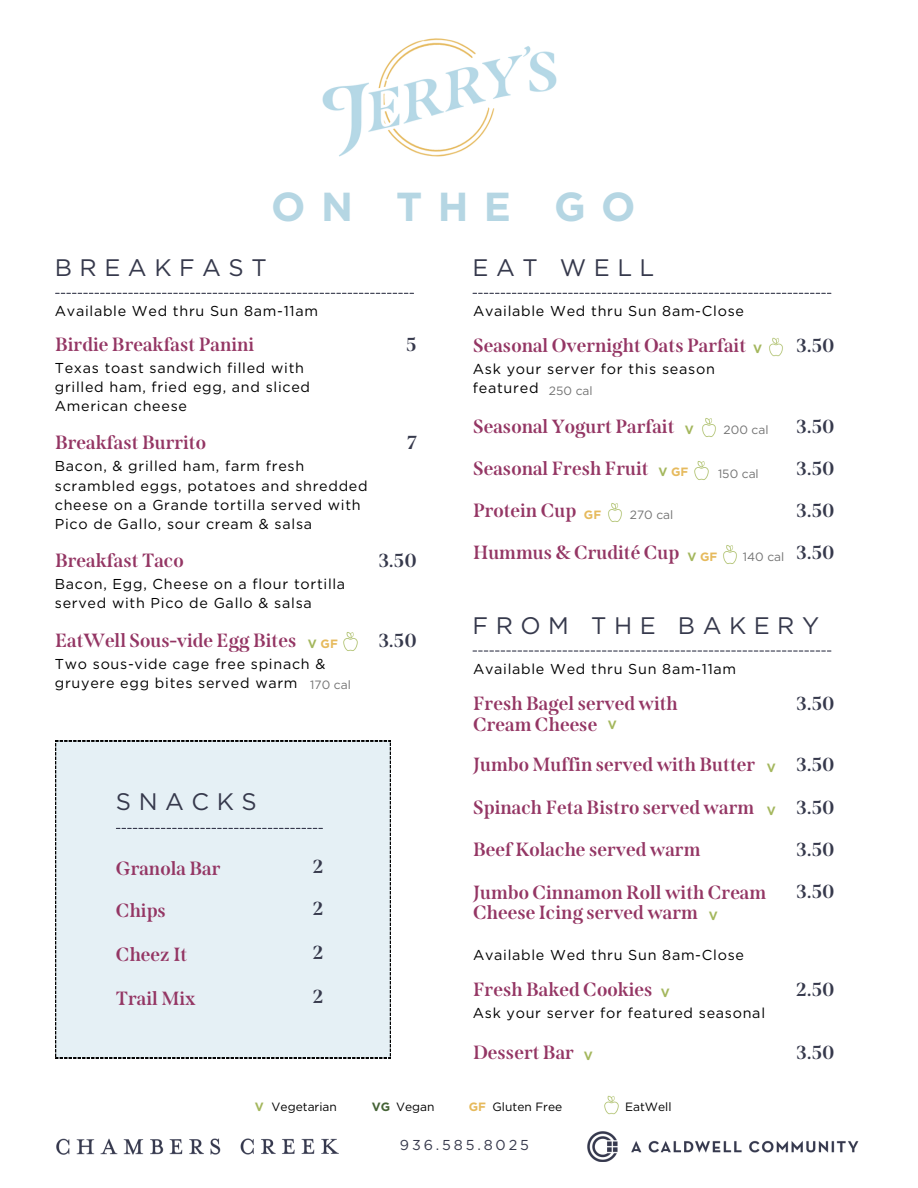
<style>
.page{position:relative;width:918px;height:1188px;background:#fff}
.page>*{position:absolute;margin:0;border:0;box-sizing:border-box;transform-origin:0 0}
.t1{font:700 40.5px "Gotham";letter-spacing:.38em;color:#b5d6e3}
.t2{font:23.85px "Gotham";letter-spacing:.315em;color:#36394c}
.t3{font:700 19.05px/20.2px "Span";color:#943664}
.t4{font:700 19.05px "Span";color:#36394c}
.t5{font:14.4px/19.2px "Gotham";letter-spacing:.05em;color:#000}
.t6{font:14.4px "Gotham";letter-spacing:.2em;color:#36394c}
.t7{font:12px "Gotham";color:#737373}
.t8{font:12px "Gotham";color:#000}
.t9{font:700 12px "Gotham";color:#e6ba5d}
.t10{font:700 12px "Gotham";color:#a4b75d}
.t11{font:700 12px "Gotham";color:#456336}
.s1{color:#a4b75d}
</style>
<div class="page">
<svg style="left:473px;top:293px;width:358px;height:1px"></svg>
<svg style="left:473px;top:650px;width:358px;height:2px"></svg>
<svg style="left:55px;top:293px;width:359px;height:1px"></svg>
<img style="left:322px;top:38px;width:235px;height:119px">
<img style="left:56px;top:1138px;width:283px;height:17px">
<img style="left:587px;top:1131px;width:272px;height:31px">
<img style="left:604px;top:1095px;width:15px;height:20px">
<img style="left:343px;top:632px;width:15px;height:19px">
<div style="left:55px;top:741px;width:335px;height:317px;background:#e5f0f5"></div>
<svg style="left:116px;top:828px;width:207px;height:1px"></svg>
<img style="left:769px;top:337px;width:14px;height:20px">
<img style="left:702px;top:418px;width:14px;height:19px">
<img style="left:694px;top:461px;width:15px;height:19px">
<img style="left:723px;top:545px;width:14px;height:19px">
<img style="left:608px;top:503px;width:14px;height:19px">
<h1 class="t1" style="left:271px;top:182px;width:366px">ON THE GO</h1>
<h2 class="t2" style="left:55px;top:253px;width:213px">BREAKFAST</h2>
<h5 class="t2" style="left:473px;top:253px;width:183px">EAT WELL</h5>
<p class="t5" style="left:55px;top:301px;width:265px">Available Wed thru Sun 8am-11am</p>
<p class="t5" style="left:473px;top:301px;width:272px">Available Wed thru Sun 8am-Close</p>
<h5 class="t3" style="left:55px;top:335px;width:201px">Birdie Breakfast Panini</h5>
<h4 class="t3" style="left:473px;top:336px;width:275px">Seasonal Overnight Oats Parfait</h4>
<h4 class="t4" style="left:406px;top:333px;width:12px">5</h4>
<h3 class="t10" style="left:753px;top:342px;width:10px">V</h3>
<h4 class="t5" style="left:55px;top:358px;width:257px">Texas toast sandwich filled with grilled ham, fried egg, and sliced<br>American cheese</h4>
<p class="t5" style="left:473px;top:359px;width:244px">Ask your server for this season featured</p>
<h3 class="t7" style="left:549px;top:383px;width:45px">250 cal</h3>
<h3 class="t3" style="left:55px;top:433px;width:152px">Breakfast Burrito</h3>
<p class="t4" style="left:407px;top:432px;width:11px">7</p>
<p class="t3" style="left:473px;top:416px;width:203px">Seasonal Yogurt Parfait</p>
<h4 class="t10" style="left:685px;top:422px;width:10px">V</h4>
<p class="t7" style="left:724px;top:423px;width:46px">200 cal</p>
<p class="t5" style="left:55px;top:457px;width:314px">Bacon, &amp; grilled ham, farm fresh scrambled eggs, potatoes and shredded cheese on a Grande tortilla served with Pico de Gallo, sour cream &amp; salsa</p>
<h4 class="t3" style="left:473px;top:459px;width:177px">Seasonal Fresh Fruit</h4>
<h3 class="t9" style="left:658px;top:465px;width:31px"><span class="s1">V</span> GF</h3>
<h6 class="t3" style="left:473px;top:501px;width:105px">Protein Cup</h6>
<h6 class="t9" style="left:584px;top:508px;width:19px">GF</h6>
<h3 class="t7" style="left:630px;top:507px;width:45px">270 cal</h3>
<h4 class="t7" style="left:718px;top:467px;width:42px">150 cal</h4>
<h5 class="t3" style="left:55px;top:551px;width:130px">Breakfast Taco</h5>
<h2 class="t4" style="left:379px;top:549px;width:40px">3.50</h2>
<h5 class="t3" style="left:473px;top:543px;width:208px">Hummus &amp; Crudité Cup</h5>
<p class="t9" style="left:687px;top:549px;width:31px"><span class="s1">V</span> GF</p>
<p class="t7" style="left:743px;top:549px;width:43px">140 cal</p>
<h4 class="t5" style="left:55px;top:574px;width:292px">Bacon, Egg, Cheese on a flour tortilla served with Pico de Gallo &amp; salsa</h4>
<h4 class="t4" style="left:797px;top:334px;width:40px">3.50</h4>
<p class="t4" style="left:797px;top:415px;width:40px">3.50</p>
<h4 class="t4" style="left:797px;top:457px;width:40px">3.50</h4>
<h4 class="t4" style="left:797px;top:499px;width:40px">3.50</h4>
<h3 class="t4" style="left:797px;top:542px;width:40px">3.50</h3>
<p class="t3" style="left:55px;top:630px;width:243px">EatWell Sous-vide Egg Bites</p>
<p class="t9" style="left:308px;top:637px;width:31px"><span class="s1">V</span> GF</p>
<p class="t5" style="left:55px;top:654px;width:272px">Two sous-vide cage free spinach &amp; gruyere egg bites served warm</p>
<h5 class="t7" style="left:310px;top:678px;width:42px">170 cal</h5>
<p class="t4" style="left:379px;top:629px;width:40px">3.50</p>
<h4 class="t2" style="left:116px;top:787px;width:142px">SNACKS</h4>
<h2 class="t3" style="left:116px;top:859px;width:106px">Granola Bar</h2>
<h5 class="t3" style="left:116px;top:900px;width:52px">Chips</h5>
<h4 class="t3" style="left:116px;top:945px;width:73px">Cheez It</h4>
<p class="t3" style="left:116px;top:989px;width:82px">Trail Mix</p>
<h3 class="t4" style="left:313px;top:855px;width:12px">2</h3>
<h4 class="t4" style="left:313px;top:897px;width:12px">2</h4>
<h3 class="t4" style="left:313px;top:941px;width:12px">2</h3>
<p class="t4" style="left:313px;top:986px;width:12px">2</p>
<h2 class="t2" style="left:473px;top:611px;width:348px">FROM THE BAKERY</h2>
<p class="t5" style="left:473px;top:659px;width:265px">Available Wed thru Sun 8am-11am</p>
<h4 class="t3" style="left:473px;top:694px;width:206px">Fresh Bagel served with<br>Cream Cheese</h4>
<h3 class="t10" style="left:608px;top:717px;width:10px">V</h3>
<h5 class="t3" style="left:473px;top:755px;width:284px">Jumbo Muffin served with Butter</h5>
<h3 class="t3" style="left:473px;top:797px;width:283px">Spinach Feta Bistro served warm</h3>
<p class="t3" style="left:473px;top:839px;width:229px">Beef Kolache served warm</p>
<h5 class="t10" style="left:767px;top:761px;width:10px">V</h5>
<p class="t10" style="left:767px;top:804px;width:10px">V</p>
<h4 class="t3" style="left:473px;top:882px;width:295px">Jumbo Cinnamon Roll with Cream<br>Cheese Icing served warm</h4>
<p class="t10" style="left:709px;top:908px;width:10px">V</p>
<h5 class="t5" style="left:473px;top:945px;width:272px">Available Wed thru Sun 8am-Close</h5>
<p class="t3" style="left:473px;top:980px;width:181px">Fresh Baked Cookies</p>
<p class="t10" style="left:661px;top:986px;width:10px">V</p>
<h4 class="t5" style="left:473px;top:1003px;width:294px">Ask your server for featured seasonal</h4>
<h5 class="t3" style="left:473px;top:1042px;width:102px">Dessert Bar</h5>
<h4 class="t10" style="left:584px;top:1048px;width:10px">V</h4>
<h5 class="t4" style="left:797px;top:692px;width:40px">3.50</h5>
<p class="t4" style="left:797px;top:754px;width:40px">3.50</p>
<p class="t4" style="left:797px;top:796px;width:40px">3.50</p>
<h6 class="t4" style="left:797px;top:838px;width:40px">3.50</h6>
<p class="t4" style="left:797px;top:880px;width:40px">3.50</p>
<h3 class="t4" style="left:796px;top:978px;width:40px">2.50</h3>
<p class="t4" style="left:797px;top:1041px;width:40px">3.50</p>
<h4 class="t10" style="left:255px;top:1099px;width:10px">V</h4>
<h6 class="t8" style="left:272px;top:1099px;width:67px">Vegetarian</h6>
<p class="t11" style="left:372px;top:1099px;width:20px">VG</p>
<h3 class="t8" style="left:396px;top:1099px;width:40px">Vegan</h3>
<p class="t9" style="left:469px;top:1099px;width:19px">GF</p>
<h4 class="t8" style="left:493px;top:1099px;width:71px">Gluten Free</h4>
<h6 class="t8" style="left:625px;top:1099px;width:48px">EatWell</h6>
<p class="t6" style="left:400px;top:1137px;width:131px">936.585.8025</p>
</div>
